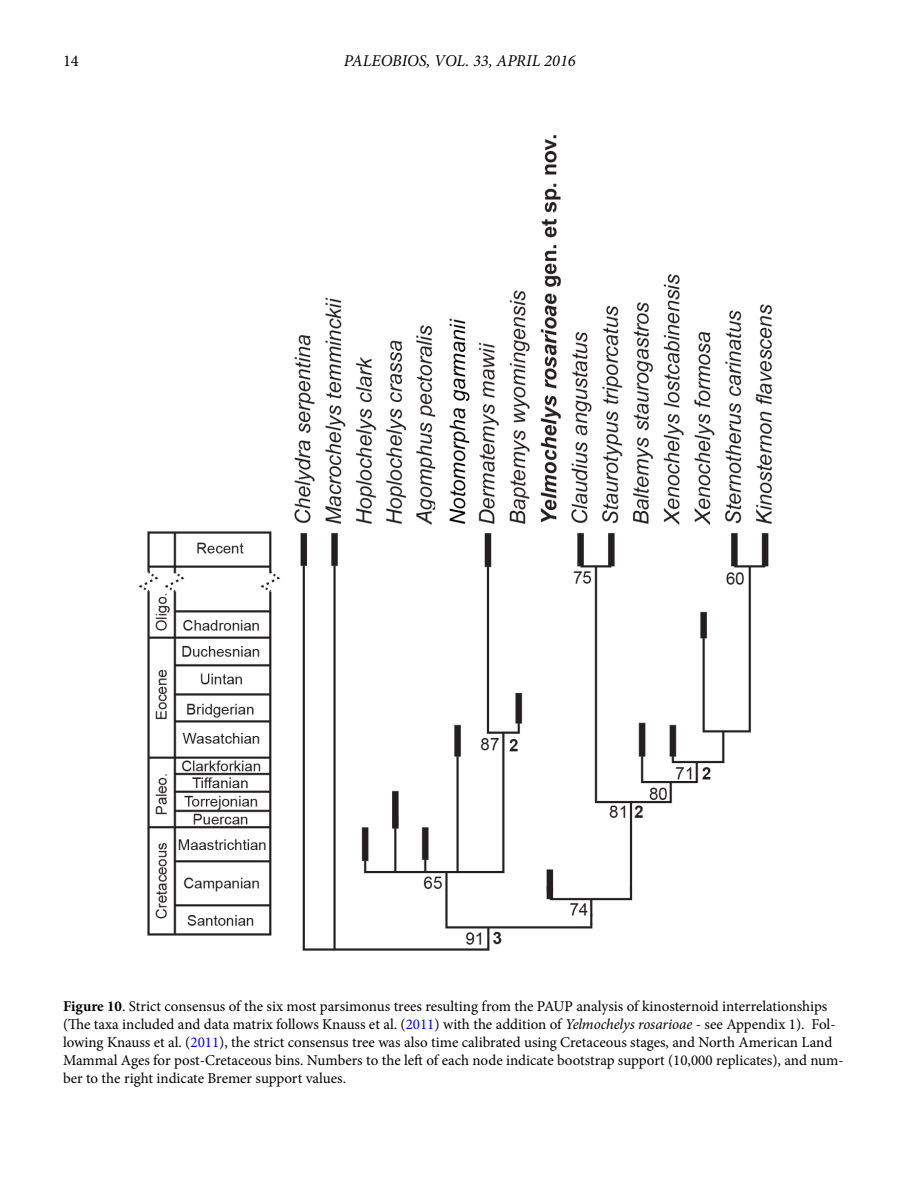
<style>
.page{position:relative;width:918px;height:1188px;background:#fff}
.page>*{position:absolute;margin:0;border:0;box-sizing:border-box;transform-origin:0 0}
.t1{font:italic 16.5px "Minion Pro";color:#000}
.t2{font:16.5px "Minion Pro";color:#000}
.t3{font:15px/18px "Minion Pro";color:#000}
.s1{font-weight:700}
.s2{color:#00f}
.s3{font-style:italic}
</style>
<div class="page">
<img style="left:138px;top:135px;width:634px;height:816px">
<p class="t2" style="left:63px;top:50px;width:17px">14</p>
<p class="t1" style="left:344px;top:49px;width:234px">PALEOBIOS, VOL. 33, APRIL 2016</p>
<p class="t3" style="left:63px;top:997px;width:782px"><span class="s1">Figure 10</span>. Strict consensus of the six most parsimonus trees resulting from the PAUP analysis of kinosternoid interrelationships (The taxa included and data matrix follows Knauss et al. (<span class="s2">2011</span>) with the addition of <span class="s3">Yelmochelys rosarioae</span> - see Appendix 1). Fol&shy;lowing Knauss et al. (<span class="s2">2011</span>), the strict consensus tree was also time calibrated using Cretaceous stages, and North American Land Mammal Ages for post-Cretaceous bins. Numbers to the left of each node indicate bootstrap support (10,000 replicates), and num&shy;ber to the right indicate Bremer support values.</p>
</div>
